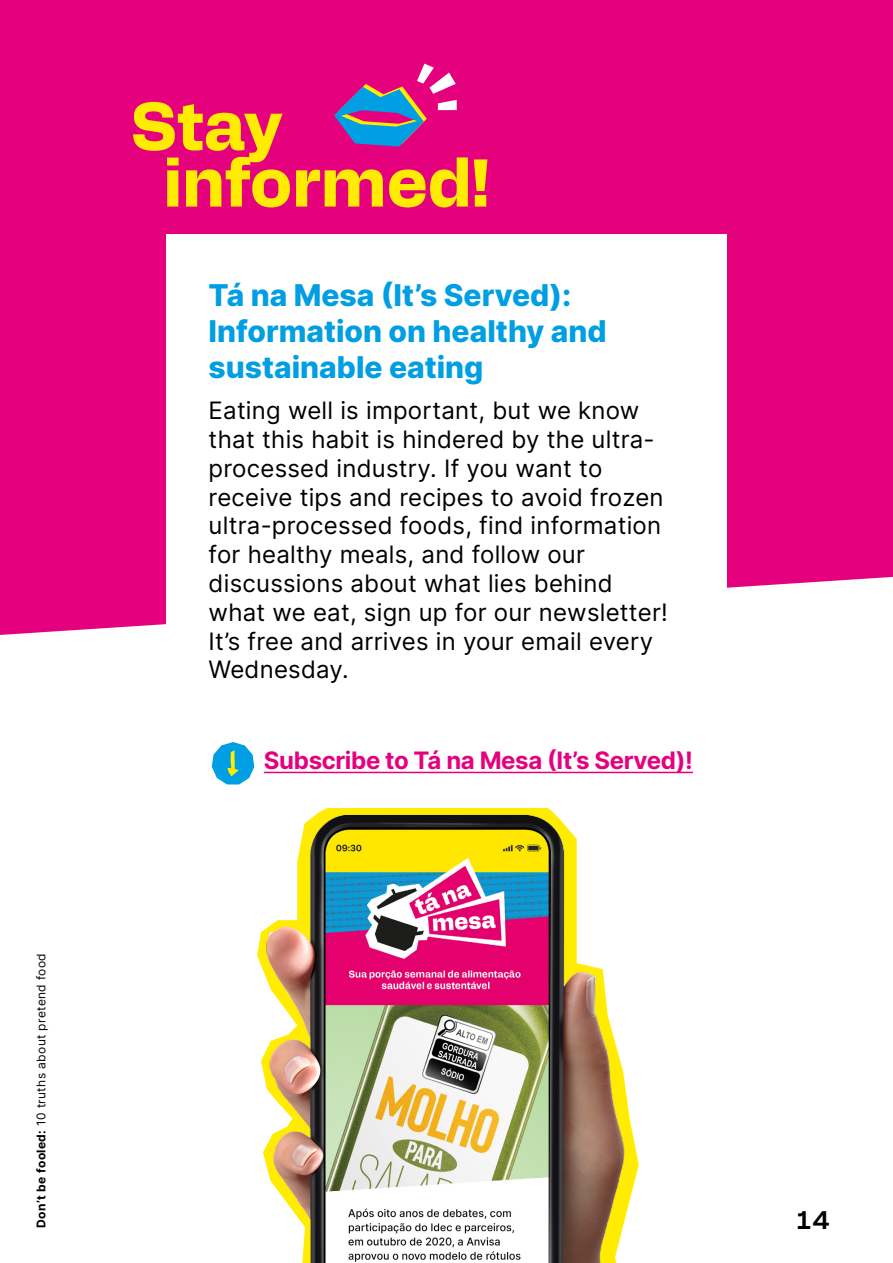
<style>
.page{position:relative;width:893px;height:1263px;background:#fff}
.page>*{position:absolute;margin:0;border:0;box-sizing:border-box;transform-origin:0 0}
.t1{font:800 67.2px/56.7px "Alfabet";color:#ffec00}
.t2{font:800 30px/36px "Inter";color:#009ee2}
.t3{font:600 25.5px "Alfabet";color:#000}
.t4{font:24px/28.8px "Inter";letter-spacing:.01em;color:#000}
.t5{font:700 24px "Inter";letter-spacing:-.015em;color:#e5007e}
.t6{font:12px "Inter";letter-spacing:.03em;color:#000}
.s1{font-weight:700}
</style>
<div class="page">
<img style="left:226px;top:773px;width:467px;height:490px">
<div style="left:0;top:0;width:893px;height:635px;background:#e5007e"></div>
<div style="left:166px;top:234px;width:561px;height:516px;background:#fff"></div>
<svg style="left:212px;top:742px;width:42px;height:42px"></svg>
<hr style="left:264px;top:772px;width:429px;height:1px;background:#e5007e">
<svg style="left:334px;top:64px;width:123px;height:83px;background:#a9449a"></svg>
<p class="t6" style="left:32px;top:1228px;width:276px;rotate:-90deg"><span class="s1">Don’t be fooled:</span> 10 truths about pretend food</p>
<h1 class="t1" style="left:163px;top:93px;width:328px;text-indent:-32px">Stay informed!</h1>
<p class="t2" style="left:209px;top:276px;width:400px">Tá na Mesa (It’s Served):<br>Information on healthy and sustainable eating</p>
<p class="t4" style="left:209px;top:395px;width:461px">Eating well is important, but we know that this habit is hindered by the ultra&shy;processed industry. If you want to receive tips and recipes to avoid frozen ultra-processed foods, find information for healthy meals, and follow our discussions about what lies behind what we eat, sign up for our newsletter!<br>It’s free and arrives in your email every Wednesday.</p>
<p class="t5" style="left:264px;top:742px;width:431px">Subscribe to Tá na Mesa (It’s Served)!</p>
<p class="t3" style="left:795px;top:1201px;width:36px">14</p>
</div>
